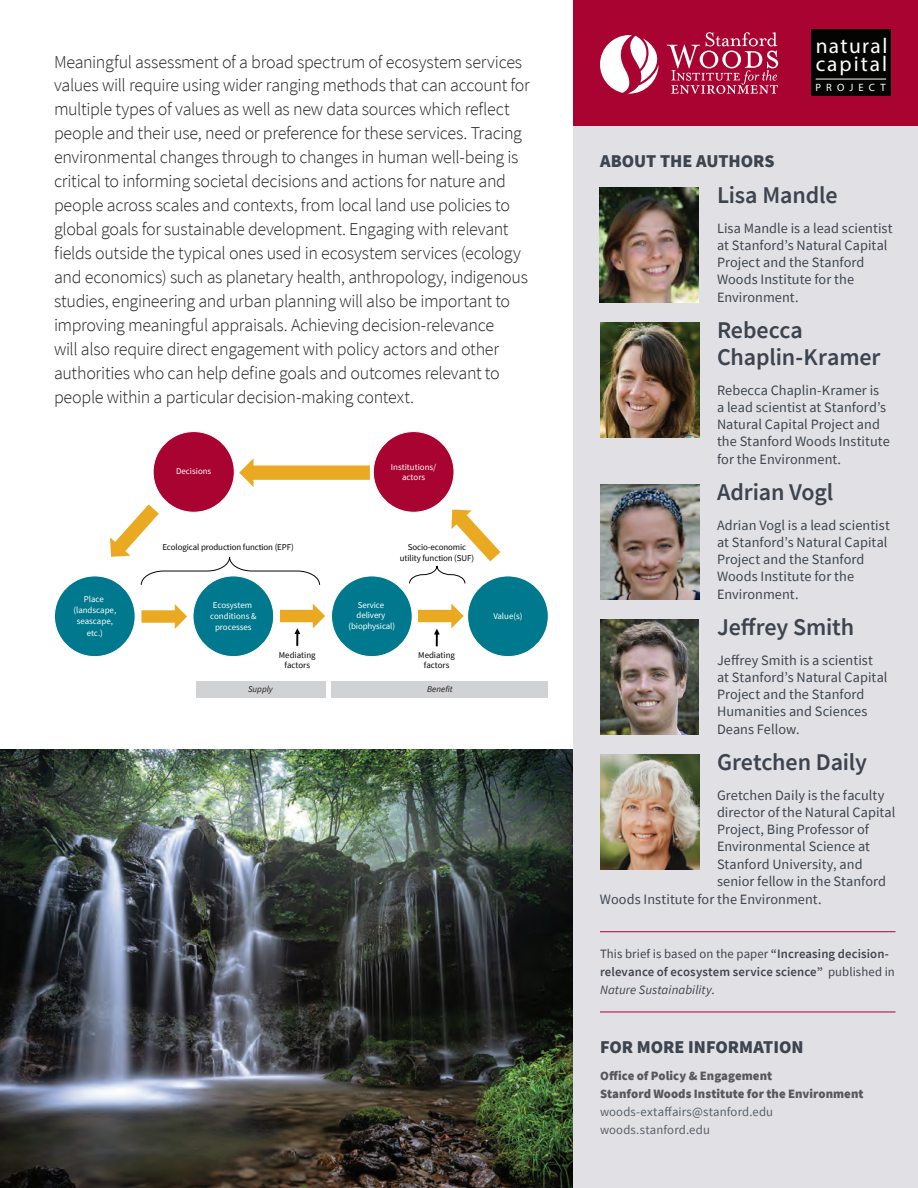
<style>
.page{position:relative;width:918px;height:1188px;background:#fff}
.page>*{position:absolute;margin:0;border:0;box-sizing:border-box;transform-origin:0 0}
.t1{font:600 24px/27px "Source Sans Pro";letter-spacing:-.005em;color:#3e444f}
.t2{font:21.45px/18px "Myriad Pro";letter-spacing:.08em;color:#fff}
.t3{font:300 18px/24px "Source Sans Pro";letter-spacing:-.02em;color:#231f20}
.t4{font:900 18px "Source Sans Pro";color:#3e444f}
.t5{font:14.25px/17.1px "Source Sans Pro";letter-spacing:.005em;color:#3e444f}
.t6{font:600 12.75px/18px "Source Sans Pro";letter-spacing:.01em;color:#3e444f}
.t7{font:900 12.75px/18px "Source Sans Pro";letter-spacing:.005em;color:#57585a}
.t8{font:12.75px/18px "Source Sans Pro";letter-spacing:.01em;color:#595f6a}
.t9{font:10.65px "Myriad Pro";letter-spacing:.48em;color:#fff}
.t10{font:8.85px/10.6px "Source Sans Pro";color:#fff;text-align:center}
.t11{font:8.85px/10.1px "Source Sans Pro";letter-spacing:-.01em;color:#050504;text-align:center}
.t12{font:italic 8.85px "Source Sans Pro";color:#231f20}
.s1{font-family:"Myriad Pro"}
.s2{font-weight:400}
.s3{font-weight:400;font-style:italic}
</style>
<div class="page">
<div style="left:573px;top:126px;width:345px;height:1062px;background:#e1e1e5"></div>
<hr style="left:600px;top:931px;width:296px;height:1px;background:#a90332">
<hr style="left:600px;top:1012px;width:296px;height:1px;background:#a90332">
<img style="left:600px;top:188px;width:99px;height:114px">
<img style="left:600px;top:323px;width:99px;height:114px">
<img style="left:600px;top:485px;width:99px;height:114px">
<img style="left:600px;top:620px;width:99px;height:114px">
<img style="left:600px;top:755px;width:99px;height:114px">
<div style="left:573px;top:0;width:345px;height:126px;background:#a90332"></div>
<svg style="left:600px;top:32px;width:212px;height:62px"></svg>
<div style="left:812px;top:30px;width:79px;height:66px;background:#040503"></div>
<hr style="left:816px;top:79px;width:70px;height:1px;background:#fff">
<img style="left:0;top:749px;width:573px;height:439px">
<div style="left:153px;top:432px;width:81px;height:80px;background:#a90332;border-radius:50%"></div>
<div style="left:373px;top:432px;width:81px;height:80px;background:#a90332;border-radius:50%"></div>
<div style="left:468px;top:576px;width:80px;height:81px;background:#00788d;border-radius:50%"></div>
<div style="left:467px;top:576px;width:82px;height:81px;border:1px solid #fff;border-radius:50%"></div>
<div style="left:332px;top:576px;width:80px;height:81px;background:#00788d;border-radius:50%"></div>
<div style="left:331px;top:576px;width:82px;height:81px;border:1px solid #fff;border-radius:50%"></div>
<div style="left:193px;top:576px;width:81px;height:81px;background:#00788d;border-radius:50%"></div>
<svg style="left:239px;top:458px;width:131px;height:29px"></svg>
<div style="left:54px;top:576px;width:81px;height:81px;background:#00788d;border-radius:50%"></div>
<div style="left:54px;top:576px;width:81px;height:81px;border:1px solid #fff;border-radius:50%"></div>
<svg style="left:141px;top:604px;width:46px;height:25px"></svg>
<svg style="left:110px;top:504px;width:211px;height:82px"></svg>
<svg style="left:409px;top:510px;width:91px;height:74px"></svg>
<div style="left:196px;top:682px;width:129px;height:16px;background:#d1d2d4"></div>
<div style="left:332px;top:682px;width:216px;height:16px;background:#d1d2d4"></div>
<svg style="left:280px;top:604px;width:45px;height:42px"></svg>
<svg style="left:418px;top:604px;width:46px;height:42px"></svg>
<p class="t3" style="left:54px;top:50px;width:477px">Meaningful assessment of a broad spectrum of ecosystem services values will require using wider ranging methods that can account for multiple types of values as well as new data sources which reflect people and their use, need or preference for these services. Tracing environmental changes through to changes in human well-being is critical to informing societal decisions and actions for nature and people across scales and contexts, from local land use policies to global goals for sustainable development. Engaging with relevant fields outside the typical ones used in ecosystem services (ecology and economics) such as planetary health, anthropology, indigenous studies, engineering and urban planning will also be important to improving meaningful appraisals. Achieving decision-relevance<br>will also require direct engagement with policy actors and other authorities who can help define goals and outcomes relevant to people within a particular decision-making context.</p>
<p class="t10" style="left:176px;top:466px;width:37px">Decisions</p>
<p class="t10" style="left:391px;top:461px;width:47px">Institutions/ actors</p>
<p class="t10" style="left:73px;top:593px;width:44px;line-height:11.4px">Place (landscape, seascape, etc.)</p>
<p class="t11" style="left:162px;top:542px;width:133px">Ecological produc<span class="s1">ti</span>on func<span class="s1">ti</span>on (EPF)</p>
<p class="t11" style="left:400px;top:542px;width:76px;line-height:10.6px">Socio-economic utility func<span class="s1">ti</span>on (SUF)</p>
<p class="t10" style="left:213px;top:599px;width:41px">Ecosystem</p>
<p class="t10" style="left:349px;top:599px;width:48px">Service delivery (biophysical)</p>
<p class="t10" style="left:210px;top:610px;width:48px;line-height:11.2px">conditions &amp; processes</p>
<p class="t11" style="left:279px;top:650px;width:38px">Mediating factors</p>
<p class="t11" style="left:418px;top:650px;width:38px">Mediating factors</p>
<p class="t12" style="left:248px;top:684px;width:26px">Supply</p>
<p class="t12" style="left:427px;top:684px;width:27px">Benefit</p>
<p class="t10" style="left:493px;top:611px;width:31px">Value(s)</p>
<p class="t2" style="left:816px;top:36px;width:73px">natural capital</p>
<p class="t9" style="left:816px;top:81px;width:72px">PROJECT</p>
<p class="t4" style="left:600px;top:148px;width:176px">ABOUT THE AUTHORS</p>
<h1 class="t1" style="left:717px;top:181px;width:122px">Lisa Mandle</h1>
<p class="t5" style="left:717px;top:220px;width:177px">Lisa Mandle is a lead scientist at Stanford’s Natural Capital<br>Project and the Stanford<br>Woods Institute for the<br>Environment.</p>
<h1 class="t1" style="left:717px;top:316px;width:165px">Rebecca<br>Chaplin-Kramer</h1>
<p class="t5" style="left:717px;top:382px;width:174px">Rebecca Chaplin-Kramer is a lead scientist at Stanford’s<br>Natural Capital Project and the Stanford Woods Institute for the Environment.</p>
<h1 class="t1" style="left:717px;top:478px;width:118px">Adrian Vogl</h1>
<p class="t5" style="left:717px;top:517px;width:174px">Adrian Vogl is a lead scientist at Stanford’s Natural Capital<br>Project and the Stanford<br>Woods Institute for the<br>Environment.</p>
<h1 class="t1" style="left:717px;top:613px;width:139px">Jeffrey Smith</h1>
<p class="t5" style="left:717px;top:652px;width:172px">Jeffrey Smith is a scientist at Stanford’s Natural Capital<br>Project and the Stanford<br>Humanities and Sciences<br>Deans Fellow.</p>
<h1 class="t1" style="left:717px;top:748px;width:152px">Gretchen Daily</h1>
<p class="t5" style="left:717px;top:787px;width:169px">Gretchen Daily is the faculty</p>
<p class="t5" style="left:717px;top:804px;width:180px">director of the Natural Capital</p>
<p class="t5" style="left:717px;top:821px;width:153px">Project, Bing Professor of</p>
<p class="t5" style="left:717px;top:838px;width:155px">Environmental Science at</p>
<p class="t5" style="left:717px;top:855px;width:147px">Stanford University, and</p>
<p class="t5" style="left:717px;top:872px;width:171px">senior fellow in the Stanford</p>
<p class="t5" style="left:600px;top:890px;width:223px">Woods Institute for the Environment.</p>
<p class="t6" style="left:600px;top:944px;width:296px"><span class="s2">This brief is based on the paper</span> “Increasing decision&shy;relevance of ecosystem service science” <span class="s2">published in<br></span><span class="s3">Nature Sustainability</span><span class="s2">.</span></p>
<p class="t4" style="left:600px;top:1035px;width:205px">FOR MORE INFORMATION</p>
<p class="t7" style="left:600px;top:1067px;width:265px">Office of Policy &amp; Engagement<br>Stanford Woods Institute for the Environment</p>
<p class="t8" style="left:600px;top:1103px;width:175px">woods-extaffairs@stanford.edu woods.stanford.edu</p>
</div>
